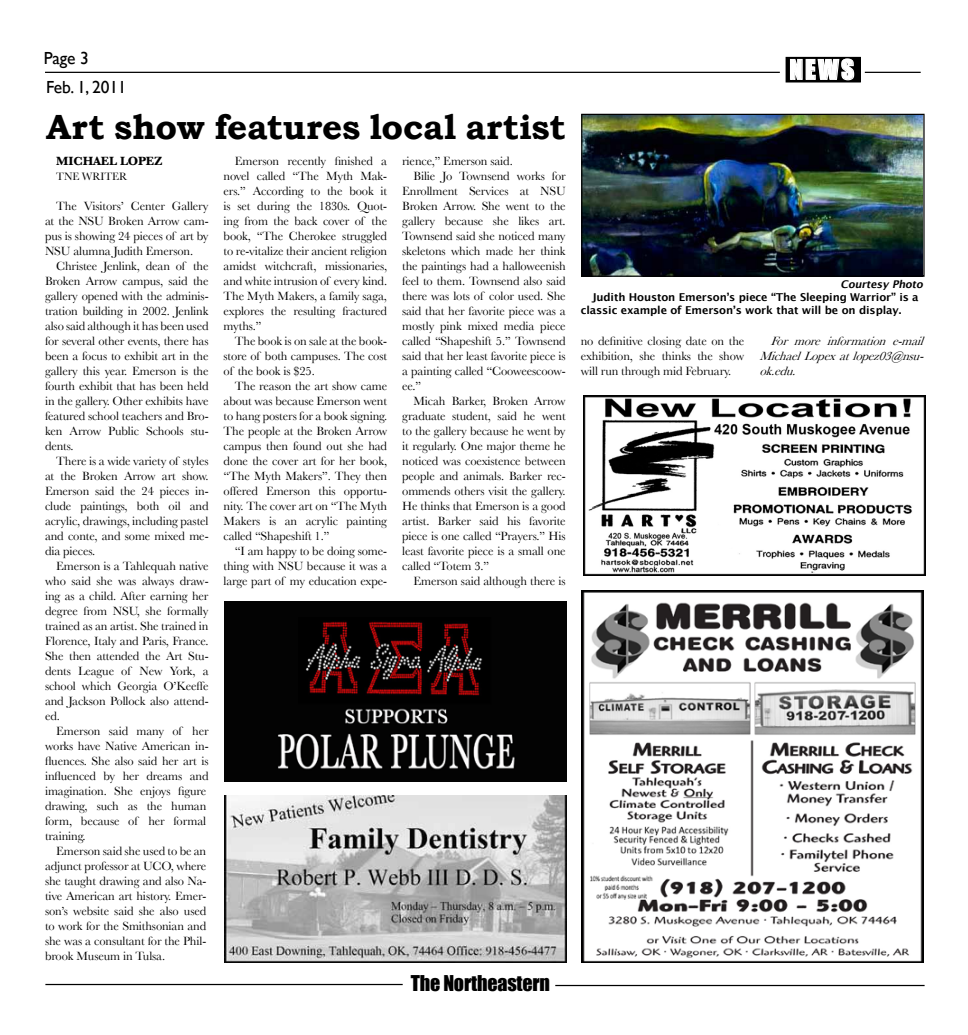
<style>
.page{position:relative;width:968px;height:1035px;background:#fff}
.page>*{position:absolute;margin:0;border:0;box-sizing:border-box;transform-origin:0 0}
.t1{font:700 35px "Bookman Old Style";color:#000}
.t2{font:25px "Impact";color:#fff}
.t3{font:20px "Impact";letter-spacing:-.01em;color:#000}
.t4{font:17.5px/29.4px "Gill Sans";letter-spacing:-.01em;color:#000}
.t5{font:12.5px/15px "Baskerville";letter-spacing:-.01em;color:#000;text-align:justify}
.t6{font:italic 12.5px/15px "Baskerville";color:#000;text-align:justify}
.t7{font:700 12.5px "Baskerville";letter-spacing:-.01em;color:#000}
.t8{font:11.25px "Baskerville";letter-spacing:-.01em;color:#000}
.t9{font:700 10.88px/13px "Lucida Grande";letter-spacing:-.01em;color:#000}
.t10{font:italic 700 10.62px "Lucida Grande";color:#000}
</style>
<div class="page">
<div style="left:786px;top:58px;width:74px;height:24px;background:#000"></div>
<div style="left:785px;top:57px;width:75px;height:25px;border:1px solid #000"></div>
<hr style="left:864px;top:72px;width:56px;height:1px;background:#000">
<svg style="left:789px;top:58px;width:66px;height:25px"></svg>
<hr style="left:45px;top:72px;width:734px;height:1px;background:#000">
<hr style="left:45px;top:984px;width:358px;height:1px;background:#000">
<hr style="left:555px;top:985px;width:369px;height:1px;background:#000">
<img style="left:581px;top:591px;width:342px;height:372px">
<img style="left:583px;top:116px;width:339px;height:159px">
<div style="left:581px;top:114px;width:343px;height:163px;border:1px solid #000"></div>
<img style="left:583px;top:396px;width:342px;height:180px">
<img style="left:224px;top:796px;width:342px;height:167px">
<img style="left:224px;top:602px;width:342px;height:180px">
<h3 class="t4" style="left:44px;top:44px;width:84px">Page 3<br>Feb. 1, 2011</h3>
<h2 class="t2" style="left:789px;top:50px;width:66px">NEWS</h2>
<h1 class="t1" style="left:46px;top:106px;width:521px">Art show features local artist</h1>
<p class="t7" style="left:56px;top:154px;width:108px">MICHAEL LOPEZ</p>
<p class="t8" style="left:56px;top:170px;width:73px">TNE Writer</p>
<p class="t5" style="left:45px;top:198px;width:165px;text-indent:11px">The Visitors’ Center Gallery at the NSU Broken Arrow cam&shy;pus is showing 24 pieces of art by NSU alumna Judith Emerson.</p>
<p class="t5" style="left:45px;top:258px;width:165px;text-indent:11px">Christee Jenlink, dean of the Broken Arrow campus, said the gallery opened with the adminis&shy;tration building in 2002. Jenlink also said although it has been used for several other events, there has been a focus to exhibit art in the gallery this year. Emerson is the fourth exhibit that has been held in the gallery. Other exhibits have featured school teachers and Bro&shy;ken Arrow Public Schools stu&shy;dents.</p>
<p class="t5" style="left:45px;top:453px;width:165px;text-indent:11px">There is a wide variety of styles at the Broken Arrow art show.<br>Emerson said the 24 pieces in&shy;clude paintings, both oil and acrylic, drawings, including pastel and conte, and some mixed me&shy;dia pieces.</p>
<p class="t5" style="left:45px;top:558px;width:165px;text-indent:11px">Emerson is a Tahlequah native who said she was always draw&shy;ing as a child. After earning her degree from NSU, she formally trained as an artist. She trained in Florence, Italy and Paris, France.<br>She then attended the Art Stu&shy;dents League of New York, a school which Georgia O’Keeffe and Jackson Pollock also attend&shy;ed.</p>
<p class="t5" style="left:45px;top:723px;width:165px;text-align:left;text-indent:11px">Emerson said many of her works have Native American in&shy;fluences. She also said her art is influenced by her dreams and imagination. She enjoys figure drawing, such as the human form, because of her formal training.</p>
<p class="t5" style="left:45px;top:843px;width:163px;text-indent:11px">Emerson said she used to be an adjunct professor at UCO, where she taught drawing and also Na&shy;tive American art history. Emer&shy;son’s website said she also used to work for the Smithsonian and she was a consultant for the Phil&shy;brook Museum in Tulsa.</p>
<p class="t5" style="left:224px;top:153px;width:165px;text-indent:11px">Emerson recently finished a novel called “The Myth Mak&shy;ers.” According to the book it is set during the 1830s. Quot&shy;ing from the back cover of the book, “The Cherokee struggled to re-vitalize their ancient religion amidst witchcraft, missionaries, and white intrusion of every kind.<br>The Myth Makers, a family saga, explores the resulting fractured myths.”</p>
<p class="t5" style="left:224px;top:333px;width:165px;text-indent:11px">The book is on sale at the book&shy;store of both campuses. The cost of the book is $25.</p>
<p class="t5" style="left:224px;top:378px;width:165px;text-indent:11px">The reason the art show came about was because Emerson went to hang posters for a book signing.<br>The people at the Broken Arrow campus then found out she had done the cover art for her book, “The Myth Makers”. They then offered Emerson this opportu&shy;nity. The cover art on “The Myth Makers is an acrylic painting called “Shapeshift 1.”</p>
<p class="t5" style="left:224px;top:543px;width:165px;text-indent:11px">“I am happy to be doing some&shy;thing with NSU because it was a large part of my education expe-</p>
<p class="t5" style="left:402px;top:153px;width:112px">rience,” Emerson said.</p>
<p class="t5" style="left:413px;top:168px;width:154px">Bilie Jo Townsend works for</p>
<p class="t5" style="left:402px;top:183px;width:165px">Enrollment Services at NSU</p>
<p class="t5" style="left:402px;top:198px;width:165px">Broken Arrow. She went to the</p>
<p class="t5" style="left:402px;top:213px;width:165px">gallery because she likes art.</p>
<p class="t5" style="left:402px;top:228px;width:165px">Townsend said she noticed many</p>
<p class="t5" style="left:402px;top:243px;width:165px">skeletons which made her think</p>
<p class="t5" style="left:402px;top:258px;width:165px">the paintings had a halloweenish</p>
<p class="t5" style="left:402px;top:273px;width:165px">feel to them. Townsend also said</p>
<p class="t5" style="left:402px;top:288px;width:165px">there was lots of color used. She</p>
<p class="t5" style="left:402px;top:303px;width:165px">said that her favorite piece was a</p>
<p class="t5" style="left:402px;top:318px;width:165px">mostly pink mixed media piece</p>
<p class="t5" style="left:402px;top:333px;width:165px">called “Shapeshift 5.” Townsend</p>
<p class="t5" style="left:402px;top:348px;width:165px">said that her least favorite piece is</p>
<p class="t5" style="left:402px;top:363px;width:165px">a painting called “Cooweescoow-</p>
<p class="t5" style="left:402px;top:378px;width:21px">ee.”</p>
<p class="t5" style="left:413px;top:393px;width:154px">Micah Barker, Broken Arrow</p>
<p class="t5" style="left:402px;top:408px;width:165px">graduate student, said he went</p>
<p class="t5" style="left:402px;top:423px;width:165px">to the gallery because he went by</p>
<p class="t5" style="left:402px;top:438px;width:165px">it regularly. One major theme he</p>
<p class="t5" style="left:402px;top:453px;width:165px">noticed was coexistence between</p>
<p class="t5" style="left:402px;top:468px;width:165px">people and animals. Barker rec-</p>
<p class="t5" style="left:402px;top:483px;width:165px">ommends others visit the gallery.</p>
<p class="t5" style="left:402px;top:498px;width:165px">He thinks that Emerson is a good</p>
<p class="t5" style="left:402px;top:513px;width:165px">artist. Barker said his favorite</p>
<p class="t5" style="left:402px;top:528px;width:165px">piece is one called “Prayers.” His</p>
<p class="t5" style="left:402px;top:543px;width:165px">least favorite piece is a small one</p>
<p class="t5" style="left:402px;top:558px;width:89px">called “Totem 3.”</p>
<p class="t5" style="left:413px;top:573px;width:154px">Emerson said although there is</p>
<h3 class="t3" style="left:410px;top:968px;width:141px">The Northeastern</h3>
<p class="t10" style="left:840px;top:276px;width:87px">Courtesy Photo</p>
<p class="t9" style="left:581px;top:291px;width:339px;text-indent:11px">Judith Houston Emerson’s piece “The Sleeping Warrior” is a classic example of Emerson’s work that will be on display.</p>
<p class="t5" style="left:581px;top:333px;width:165px">no definitive closing date on the exhibition, she thinks the show will run through mid February.</p>
<p class="t6" style="left:759px;top:333px;width:170px;text-indent:11px">For more information e-mail MichaelLop exatlop ez03@nsu&shy;ok.edu.</p>
</div>
